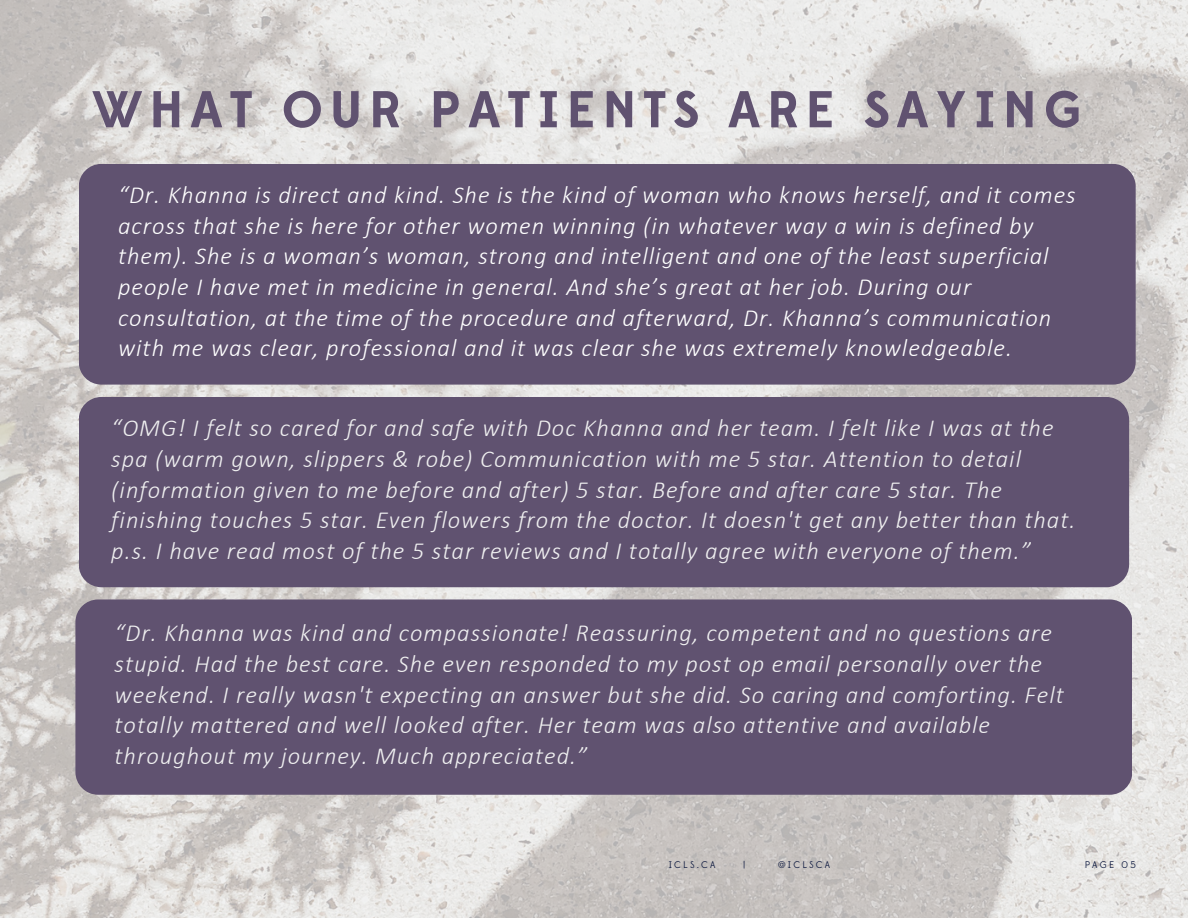
<style>
.page{position:relative;width:1188px;height:918px;background:#fff}
.page>*{position:absolute;margin:0;border:0;box-sizing:border-box;transform-origin:0 0}
.t1{font:700 51.6px "Edmondsans";letter-spacing:.13em;color:#605270}
.t2{font:italic 300 24.6px/30.6px "Calibri";letter-spacing:.04em;color:#efeff0}
.t3{font:italic 300 24.6px/30.6px "Calibri";letter-spacing:.04em;color:#fff}
.t4{font:9.6px "Edmondsans";letter-spacing:.23em;color:#0d193f}
</style>
<div class="page">
<img style="left:0;top:0;width:1188px;height:918px">
<div style="left:79px;top:164px;width:1057px;height:220px;background:#605270;border-radius:23px"></div>
<div style="left:75px;top:599px;width:1057px;height:196px;background:#605270;border-radius:23px"></div>
<div style="left:79px;top:397px;width:1050px;height:190px;background:#605270;border-radius:23px"></div>
<p class="t1" style="left:92px;top:78px;width:992px">WHAT OUR PATIENTS ARE SAYING</p>
<p class="t3" style="left:118px;top:182px;width:959px">“Dr. Khanna is direct and kind. She is the kind of woman who knows herself, and it comes across that she is here for other women winning (in whatever way a win is defined by them). She is a woman’s woman, strong and intelligent and one of the least superficial people I have met in medicine in general. And she’s great at her job. During our consultation, at the time of the procedure and afterward, Dr. Khanna’s communication with me was clear, professional and it was clear she was extremely knowledgeable.</p>
<p class="t2" style="left:111px;top:415px;width:966px">“OMG! I felt so cared for and safe with Doc Khanna and her team. I felt like I was at the spa (warm gown, slippers &amp; robe) Communication with me 5 star. Attention to detail (information given to me before and after) 5 star. Before and after care 5 star. The finishing touches 5 star. Even flowers from the doctor. It doesn't get any better than that. p.s. I have read most of the 5 star reviews and I totally agree with everyone of them.”</p>
<p class="t2" style="left:115px;top:620px;width:951px">“Dr. Khanna was kind and compassionate! Reassuring, competent and no questions are stupid. Had the best care. She even responded to my post op email personally over the weekend. I really wasn't expecting an answer but she did. So caring and comforting. Felt totally mattered and well looked after. Her team was also attentive and available throughout my journey. Much appreciated.”</p>
<p class="t4" style="left:669px;top:859px;width:48px">ICLS.CA</p>
<p class="t4" style="left:743px;top:859px;width:4px">|</p>
<p class="t4" style="left:778px;top:859px;width:53px">@ICLSCA</p>
<p class="t4" style="left:1085px;top:859px;width:52px">PAGE 05</p>
</div>
